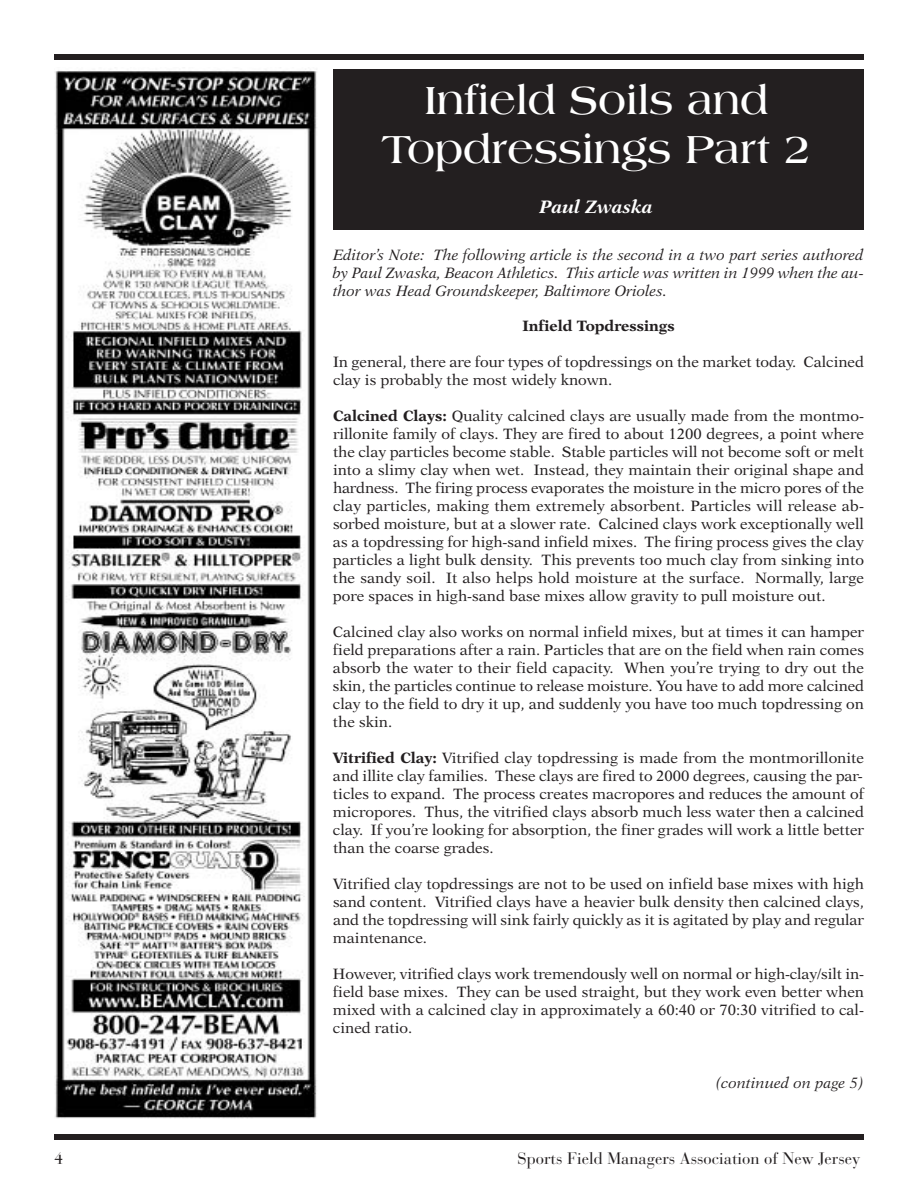
<style>
.page{position:relative;width:918px;height:1188px;background:#fff}
.page>*{position:absolute;margin:0;border:0;box-sizing:border-box;transform-origin:0 0}
.t1{font:700 42px/49.5px "Americana";color:#fff;text-align:center}
.t2{font:italic 700 18px "New Aster";color:#fff}
.t3{font:16.5px "Bauer Bodoni";color:#231f20}
.t4{font:15px/18px "New Aster";color:#231f20;text-align:justify}
.t5{font:italic 15px/18px "New Aster";color:#231f20;text-align:justify}
.t6{font:700 15px "New Aster";color:#231f20}
.s1{font-weight:700}
</style>
<div class="page">
<div style="left:54px;top:54px;width:810px;height:6px;background:#231f20"></div>
<div style="left:54px;top:1134px;width:810px;height:6px;background:#231f20"></div>
<img style="left:55px;top:70px;width:262px;height:1049px">
<div style="left:333px;top:70px;width:531px;height:160px;background:#231f20"></div>
<p class="t1" style="left:382px;top:78px;width:431px">Infield Soils and<br>Topdressings Part 2</p>
<p class="t2" style="left:540px;top:199px;width:115px">Paul Zwaska</p>
<p class="t5" style="left:333px;top:246px;width:533px">Editor’s Note: The following article is the second in a two part series authored by Paul Zwaska, Beacon Athletics. This article was written in 1999 when the au&shy;thor was Head Groundskeeper, Baltimore Orioles.</p>
<p class="t6" style="left:522px;top:320px;width:154px">Infield Topdressings</p>
<p class="t4" style="left:333px;top:354px;width:532px">In general, there are four types of topdressings on the market today. Calcined clay is probably the most widely known.</p>
<p class="t4" style="left:333px;top:408px;width:533px"><span class="s1">Calcined Clays:</span> Quality calcined clays are usually made from the montmo&shy;rillonite family of clays. They are fired to about 1200 degrees, a point where the clay particles become stable. Stable particles will not become soft or melt into a slimy clay when wet. Instead, they maintain their original shape and hardness. The firing process evaporates the moisture in the micro pores of the clay particles, making them extremely absorbent. Particles will release ab&shy;sorbed moisture, but at a slower rate. Calcined clays work exceptionally well as a topdressing for high-sand infield mixes. The firing process gives the clay particles a light bulk density. This prevents too much clay from sinking into the sandy soil. It also helps hold moisture at the surface. Normally, large pore spaces in high-sand base mixes allow gravity to pull moisture out.</p>
<p class="t4" style="left:333px;top:624px;width:533px">Calcined clay also works on normal infield mixes, but at times it can hamper field preparations after a rain. Particles that are on the field when rain comes absorb the water to their field capacity. When you’re trying to dry out the skin, the particles continue to release moisture. You have to add more calcined clay to the field to dry it up, and suddenly you have too much topdressing on the skin.</p>
<p class="t4" style="left:333px;top:750px;width:533px"><span class="s1">Vitrified Clay:</span> Vitrified clay topdressing is made from the montmorillonite and illite clay families. These clays are fired to 2000 degrees, causing the par&shy;ticles to expand. The process creates macropores and reduces the amount of micropores. Thus, the vitrified clays absorb much less water then a calcined clay. If you’re looking for absorption, the finer grades will work a little better than the coarse grades.</p>
<p class="t4" style="left:333px;top:876px;width:533px">Vitrified clay topdressings are not to be used on infield base mixes with high sand content. Vitrified clays have a heavier bulk density then calcined clays, and the topdressing will sink fairly quickly as it is agitated by play and regular maintenance.</p>
<p class="t4" style="left:333px;top:966px;width:533px">However, vitrified clays work tremendously well on normal or high-clay/silt in&shy;field base mixes. They can be used straight, but they work even better when mixed with a calcined clay in approximately a 60:40 or 70:30 vitrified to cal&shy;cined ratio.</p>
<p class="t5" style="left:716px;top:1074px;width:150px">(continued on page 5)</p>
<p class="t3" style="left:54px;top:1152px;width:11px">4</p>
<p class="t3" style="left:518px;top:1152px;width:344px">Sports Field Managers Association of New Jersey</p>
</div>
